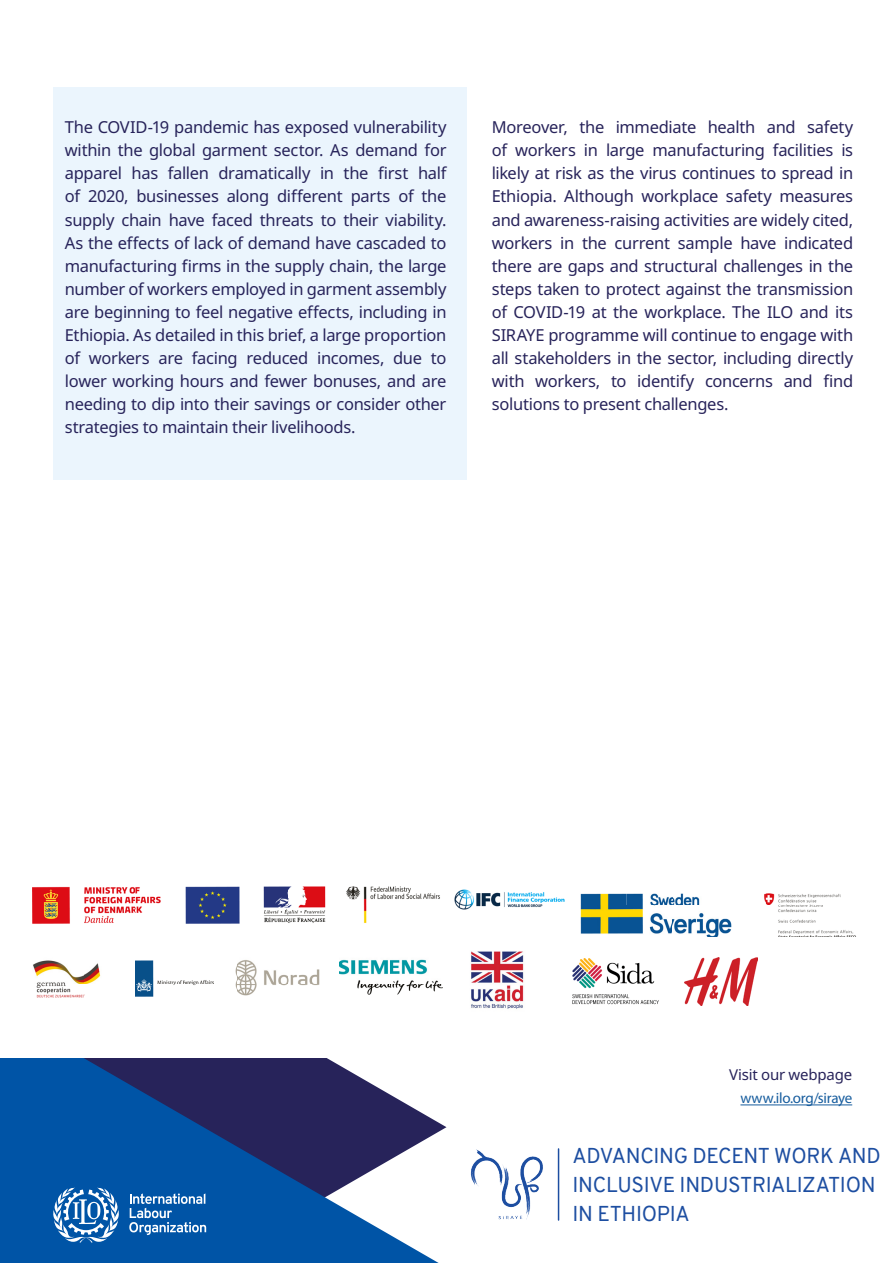
<style>
.page{position:relative;width:893px;height:1263px;background:#fff}
.page>*{position:absolute;margin:0;border:0;box-sizing:border-box;transform-origin:0 0}
.Pull-up___Headline_b{font:21px/29px "Overpass";letter-spacing:-.015em;color:#1d4ea1}
.Poster_A1_-_Body_Cop{font:16.5px/23.1px "Noto Sans";letter-spacing:-.02em;color:#27235a;text-align:justify}
.Poster_A1_-_Body_Cop-2{font:15px/23.1px "Myriad Pro";letter-spacing:-.02em;color:#175d9e;text-align:right}
.s1{font-family:"Noto Sans";color:#27235a}
</style>
<div class="page">
<svg style="left:0;top:1058px;width:446px;height:205px;background:#315e9c"></svg>
<div style="left:53px;top:87px;width:413px;height:393px;background:#ebf5fd"></div>
<svg style="left:129px;top:1193px;width:77px;height:42px;background:#3f7ebc"></svg>
<svg style="left:53px;top:1187px;width:67px;height:55px"></svg>
<hr style="left:558px;top:1149px;width:1px;height:71px;background:#1d4ea1">
<img style="left:470px;top:1149px;width:73px;height:71px">
<hr style="left:740px;top:1104px;width:112px;height:1px;background:#175d9e">
<img style="left:580px;top:893px;width:276px;height:44px">
<img style="left:454px;top:889px;width:111px;height:20px">
<img style="left:572px;top:958px;width:87px;height:47px">
<img style="left:685px;top:957px;width:72px;height:48px">
<img style="left:471px;top:951px;width:53px;height:58px">
<img style="left:33px;top:886px;width:409px;height:112px">
<p class="Poster_A1_-_Body_Cop" style="left:65px;top:116px;width:383px">The COVID-19 pandemic has exposed vulnerability within the global garment sector. As demand for apparel has fallen dramatically in the first half of 2020, businesses along different parts of the supply chain have faced threats to their viability.<br>As the effects of lack of demand have cascaded to manufacturing firms in the supply chain, the large number of workers employed in garment assembly are beginning to feel negative effects, including in Ethiopia. As detailed in this brief, a large proportion of workers are facing reduced incomes, due to lower working hours and fewer bonuses, and are needing to dip into their savings or consider other strategies to maintain their livelihoods.</p>
<p class="Poster_A1_-_Body_Cop" style="left:492px;top:116px;width:363px">Moreover, the immediate health and safety of workers in large manufacturing facilities is likely at risk as the virus continues to spread in Ethiopia. Although workplace safety measures and awareness-raising activities are widely cited, workers in the current sample have indicated there are gaps and structural challenges in the steps taken to protect against the transmission of COVID-19 at the workplace. The ILO and its SIRAYE programme will continue to engage with all stakeholders in the sector, including directly with workers, to identify concerns and find solutions to present challenges.</p>
<p class="Poster_A1_-_Body_Cop-2" style="left:729px;top:1063px;width:125px"><span class="s1">Visit our webpage </span>www.ilo.org/siraye</p>
<p class="Pull-up___Headline_b" style="left:572px;top:1141px;width:310px">ADVANCING DECENT WORK AND<br>INCLUSIVE INDUSTRIALIZATION<br>IN ETHIOPIA</p>
</div>
